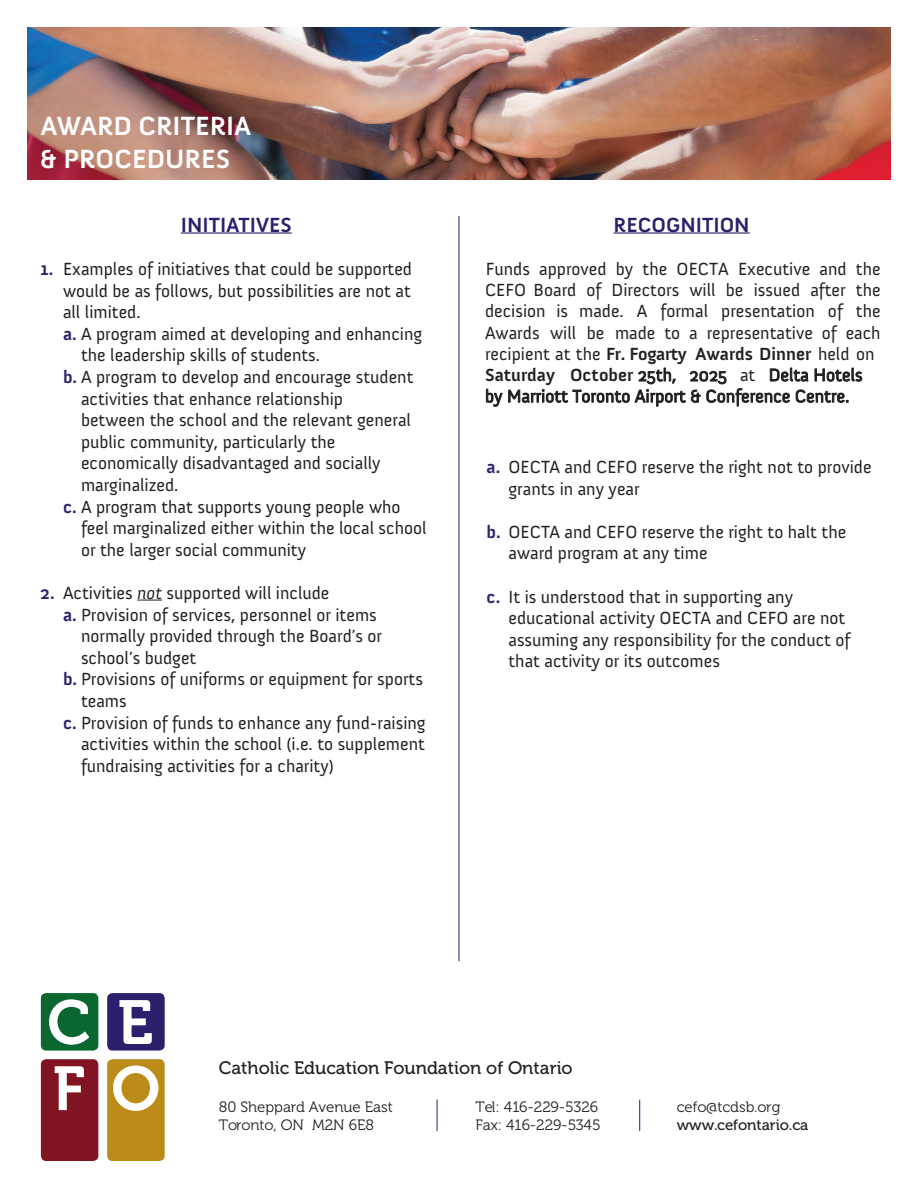
<style>
.page{position:relative;width:918px;height:1188px;background:#fff}
.page>*{position:absolute;margin:0;border:0;box-sizing:border-box;transform-origin:0 0}
.t1{font:700 27px/32.4px "Anivers";color:#fff}
.t2{font:700 21px "Anivers";color:#2e1f6c}
.t3{font:18px/21.1px "Anivers";color:#231f20}
.t4{font:18px "Museo 500";color:#231f20}
.t5{font:15px/18px "Museo 300";color:#231f20}
.t6{font:15px "Museo 500";color:#231f20}
.s1{font-weight:700;color:#2e1f6c}
.s2{font-style:italic}
.s3{font-weight:700}
</style>
<div class="page">
<div style="left:41px;top:993px;width:57px;height:58px;background:#0a6730;border-radius:5px"></div>
<svg style="left:49px;top:999px;width:40px;height:46px"></svg>
<div style="left:107px;top:993px;width:58px;height:58px;background:#2e1f6c;border-radius:5px"></div>
<svg style="left:119px;top:1000px;width:33px;height:44px"></svg>
<div style="left:41px;top:1059px;width:57px;height:102px;background:#811423;border-radius:5px"></div>
<svg style="left:55px;top:1066px;width:29px;height:44px"></svg>
<div style="left:107px;top:1059px;width:58px;height:102px;background:#bc8c1a;border-radius:5px"></div>
<svg style="left:113px;top:1066px;width:45px;height:45px"></svg>
<hr style="left:437px;top:1100px;width:1px;height:31px;background:#2e1f6c">
<hr style="left:639px;top:1100px;width:1px;height:31px;background:#2e1f6c">
<hr style="left:181px;top:232px;width:111px;height:2px;background:#2e1f6c">
<svg style="left:137px;top:600px;width:25px;height:1px"></svg>
<hr style="left:614px;top:232px;width:136px;height:2px;background:#2e1f6c">
<hr style="left:459px;top:216px;width:1px;height:745px;background:#2e1f6c">
<img style="left:27px;top:27px;width:864px;height:152px">
<h1 class="t1" style="left:40px;top:110px;width:212px">AWARD CRITERIA &amp; PROCEDURES</h1>
<p class="t2" style="left:181px;top:213px;width:112px">INITIATIVES</p>
<p class="t3" style="left:40px;top:259px;width:373px"><span class="s1">1.</span> Examples of initiatives that could be supported</p>
<p class="t3" style="left:63px;top:280px;width:349px">would be as follows, but possibilities are not at</p>
<p class="t3" style="left:63px;top:302px;width:79px">all limited.</p>
<p class="t3" style="left:63px;top:323px;width:361px"><span class="s1">a.</span> A program aimed at developing and enhancing</p>
<p class="t3" style="left:81px;top:345px;width:241px">the leadership skills of students.</p>
<p class="t3" style="left:63px;top:367px;width:352px"><span class="s1">b.</span> A program to develop and encourage student</p>
<p class="t3" style="left:81px;top:388px;width:264px">activities that enhance relationship</p>
<p class="t3" style="left:81px;top:410px;width:332px">between the school and the relevant general</p>
<p class="t3" style="left:81px;top:431px;width:256px">public community, particularly the</p>
<p class="t3" style="left:81px;top:453px;width:301px">economically disadvantaged and socially</p>
<p class="t3" style="left:81px;top:475px;width:99px">marginalized.</p>
<p class="t3" style="left:63px;top:496px;width:339px"><span class="s1">c.</span> A program that supports young people who</p>
<p class="t3" style="left:81px;top:518px;width:347px">feel marginalized either within the local school</p>
<p class="t3" style="left:81px;top:539px;width:227px">or the larger social community</p>
<p class="t3" style="left:40px;top:583px;width:291px"><span class="s1">2.</span> Activities <span class="s2">not</span> supported will include</p>
<p class="t3" style="left:63px;top:604px;width:315px"><span class="s1">a.</span> Provision of services, personnel or items</p>
<p class="t3" style="left:81px;top:626px;width:303px">normally provided through the Board’s or</p>
<p class="t3" style="left:81px;top:647px;width:117px">school’s budget</p>
<p class="t3" style="left:63px;top:669px;width:362px"><span class="s1">b.</span> Provisions of uniforms or equipment for sports</p>
<p class="t3" style="left:81px;top:691px;width:47px">teams</p>
<p class="t3" style="left:63px;top:712px;width:364px"><span class="s1">c.</span> Provision of funds to enhance any fund-raising</p>
<p class="t3" style="left:81px;top:734px;width:346px">activities within the school (i.e. to supplement</p>
<p class="t3" style="left:81px;top:755px;width:254px">fundraising activities for a charity)</p>
<p class="t2" style="left:614px;top:213px;width:138px">RECOGNITION</p>
<p class="t3" style="left:485px;top:259px;width:397px">Funds approved by the OECTA Executive and the CEFO Board of Directors will be issued after the decision is made. A formal presentation of the Awards will be made to a representative of each recipient at the <span class="s3">Fr. Fogarty Awards Dinner</span> held on <span class="s3">Saturday October</span> 25th, 2025 at Delta Hotels by Marriott Toronto Airport &amp; Conference Centre.</p>
<p class="t3" style="left:508px;top:456px;width:365px;line-height:21.6px;text-indent:-22px"><span class="s1">a.</span> OECTA and CEFO reserve the right not to provide grants in any year</p>
<p class="t3" style="left:508px;top:521px;width:339px;line-height:21.6px;text-indent:-22px"><span class="s1">b.</span> OECTA and CEFO reserve the right to halt the award program at any time</p>
<p class="t3" style="left:508px;top:586px;width:343px;line-height:21.6px;text-indent:-22px"><span class="s1">c.</span> It is understood that in supporting any educational activity OECTA and CEFO are not assuming any responsibility for the conduct of that activity or its outcomes</p>
<p class="t4" style="left:219px;top:1058px;width:355px">Catholic Education Foundation of Ontario</p>
<p class="t5" style="left:219px;top:1098px;width:176px">80 Sheppard Avenue East<br>Toronto, ON M2N 6E8</p>
<p class="t5" style="left:476px;top:1098px;width:127px">Tel: 416-229-5326<br>Fax: 416-229-5345</p>
<p class="t5" style="left:677px;top:1098px;width:105px">cefo@tcdsb.org</p>
<p class="t6" style="left:677px;top:1116px;width:133px">www.cefontario.ca</p>
</div>
